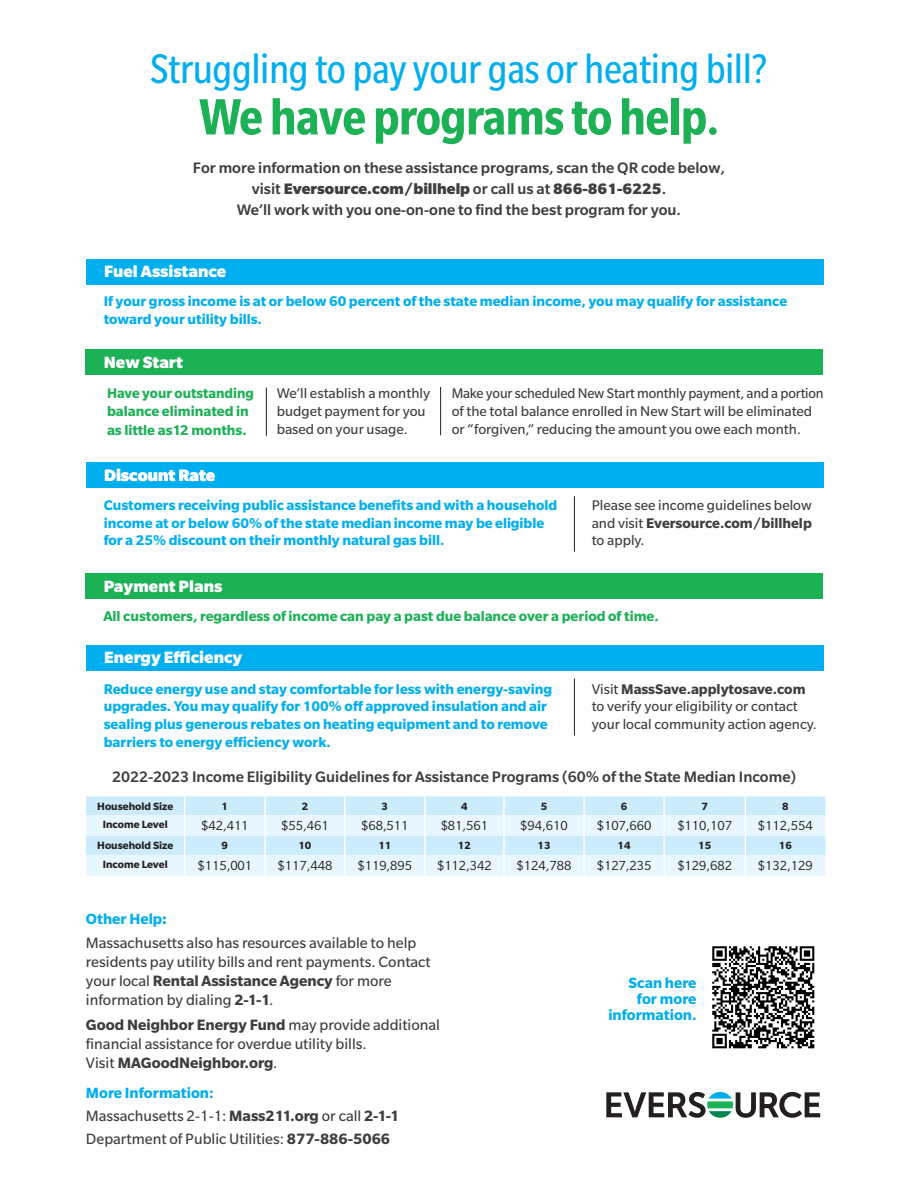
<style>
.page{position:relative;width:918px;height:1188px;background:#fff}
.page>*{position:absolute;margin:0;border:0;box-sizing:border-box;transform-origin:0 0}
.t1{font:700 condensed 55.5px "Slate Pro";letter-spacing:-.01em;color:#1db156}
.t2{font:condensed 45px "Slate Pro";letter-spacing:-.01em;color:#00aeef}
.t3{font:900 17.85px "Slate Pro";color:#fff}
.t4{font:500 16.5px/21px "Slate Pro";color:#3e3e3f;text-align:center}
.t5{font:16.35px/19px "Slate Pro";color:#3e3e3f}
.t6{font:700 16.05px/16px "Slate Pro";color:#00aeef;text-align:right}
.t7{font:700 15.3px/17.9px "Slate Pro";color:#00aeef}
.t8{font:15.3px/17.9px "Slate Pro";color:#3e3e3f}
.t9{font:15.3px/17.9px "Slate Pro";color:#3e3e3f;scale:.96 1}
.t10{font:700 15.3px/18.3px "Slate Pro";color:#1db156}
.t11{font:14.25px "Slate Pro";color:#231f20}
.t12{font:700 11.4px "Slate Pro";color:#231f20}
.s1{font-weight:900}
.s2{font-weight:700}
</style>
<div class="page">
<hr style="left:266px;top:388px;width:1px;height:48px;background:#231f20">
<hr style="left:440px;top:387px;width:1px;height:48px;background:#231f20">
<hr style="left:574px;top:496px;width:1px;height:56px;background:#231f20">
<hr style="left:574px;top:678px;width:1px;height:58px;background:#231f20">
<div style="left:85px;top:349px;width:738px;height:26px;background:#1db156"></div>
<div style="left:86px;top:463px;width:738px;height:25px;background:#00aeef"></div>
<div style="left:86px;top:259px;width:738px;height:26px;background:#00aeef"></div>
<div style="left:86px;top:645px;width:738px;height:25px;background:#00aeef"></div>
<div style="left:85px;top:573px;width:738px;height:26px;background:#1db156"></div>
<svg style="left:606px;top:1092px;width:214px;height:26px"></svg>
<svg style="left:86px;top:796px;width:739px;height:80px;background:#dbf1fc"></svg>
<img style="left:712px;top:946px;width:103px;height:103px">
<p class="t2" style="left:151px;top:46px;width:618px">Struggling to pay your gas or heating bill?</p>
<p class="t1" style="left:199px;top:87px;width:522px">We have programs to help.</p>
<p class="t4" style="left:193px;top:157px;width:534px">For more information on these assistance programs, scan the QR code below, visit <span class="s1">Eversource.com/billhelp</span> or call us at <span class="s1">866-861-6225</span>.<br>We’ll work with you one-on-one to find the best program for you.</p>
<p class="t3" style="left:104px;top:262px;width:124px">Fuel Assistance</p>
<p class="t7" style="left:104px;top:292px;width:685px">If your gross income is at or below 60 percent of the state median income, you may qualify for assistance toward your utility bills.</p>
<p class="t3" style="left:104px;top:352px;width:81px">New Start</p>
<p class="t10" style="left:107px;top:384px;width:148px">Have your outstanding balance eliminated in as little as12 months.</p>
<p class="t8" style="left:277px;top:384px;width:155px">We’ll establish a monthly budget payment for you based on your usage.</p>
<p class="t9" style="left:452px;top:384px;width:389px">Make your scheduled New Start monthly payment, and a portion of the total balance enrolled in New Start will be eliminated or “forgiven,” reducing the amount you owe each month.</p>
<p class="t3" style="left:104px;top:465px;width:113px">Discount Rate</p>
<p class="t7" style="left:104px;top:496px;width:455px">Customers receiving public assistance benefits and with a household income at or below 60% of the state median income may be eligible for a 25% discount on their monthly natural gas bill.</p>
<p class="t3" style="left:104px;top:576px;width:120px">Payment Plans</p>
<p class="t8" style="left:592px;top:496px;width:222px;text-align:justify">Please see income guidelines below and visit <span class="s2">Eversource.com/billhelp </span>to apply.</p>
<p class="t10" style="left:103px;top:607px;width:557px">All customers, regardless of income can pay a past due balance over a period of time.</p>
<p class="t3" style="left:104px;top:647px;width:140px">Energy Efficiency</p>
<p class="t7" style="left:104px;top:680px;width:450px">Reduce energy use and stay comfortable for less with energy-saving upgrades. You may qualify for 100% off approved insulation and air sealing plus generous rebates on heating equipment and to remove barriers to energy efficiency work.</p>
<p class="t8" style="left:592px;top:680px;width:226px">Visit <span class="s2">MassSave.applytosave.com </span>to verify your eligibility or contact your local community action agency.</p>
<p class="t4" style="left:112px;top:766px;width:686px">2022-2023 Income Eligibility Guidelines for Assistance Programs (60% of the State Median Income)</p>
<p class="t12" style="left:97px;top:800px;width:78px">Household Size</p>
<p class="t12" style="left:222px;top:800px;width:8px">1</p>
<p class="t12" style="left:302px;top:800px;width:8px">2</p>
<p class="t12" style="left:382px;top:800px;width:8px">3</p>
<p class="t12" style="left:461px;top:800px;width:8px">4</p>
<p class="t12" style="left:541px;top:800px;width:8px">5</p>
<p class="t12" style="left:621px;top:800px;width:8px">6</p>
<p class="t12" style="left:701px;top:800px;width:8px">7</p>
<p class="t12" style="left:782px;top:800px;width:8px">8</p>
<p class="t12" style="left:103px;top:819px;width:66px">Income Level</p>
<p class="t11" style="left:201px;top:818px;width:49px">$42,411</p>
<p class="t11" style="left:281px;top:818px;width:49px">$55,461</p>
<p class="t11" style="left:361px;top:818px;width:49px">$68,511</p>
<p class="t11" style="left:441px;top:818px;width:49px">$81,561</p>
<p class="t11" style="left:520px;top:818px;width:49px">$94,610</p>
<p class="t11" style="left:597px;top:818px;width:56px">$107,660</p>
<p class="t11" style="left:677px;top:818px;width:56px">$110,107</p>
<p class="t11" style="left:758px;top:818px;width:56px">$112,554</p>
<p class="t12" style="left:97px;top:839px;width:78px">Household Size</p>
<p class="t12" style="left:222px;top:839px;width:8px">9</p>
<p class="t12" style="left:298px;top:839px;width:14px">10</p>
<p class="t12" style="left:378px;top:839px;width:14px">11</p>
<p class="t12" style="left:458px;top:839px;width:14px">12</p>
<p class="t12" style="left:538px;top:839px;width:14px">13</p>
<p class="t12" style="left:618px;top:839px;width:14px">14</p>
<p class="t12" style="left:698px;top:839px;width:14px">15</p>
<p class="t12" style="left:779px;top:839px;width:14px">16</p>
<p class="t12" style="left:103px;top:858px;width:66px">Income Level</p>
<p class="t11" style="left:197px;top:858px;width:56px">$115,001</p>
<p class="t11" style="left:278px;top:858px;width:56px">$117,448</p>
<p class="t11" style="left:357px;top:858px;width:56px">$119,895</p>
<p class="t11" style="left:437px;top:858px;width:56px">$112,342</p>
<p class="t11" style="left:517px;top:858px;width:56px">$124,788</p>
<p class="t11" style="left:597px;top:858px;width:56px">$127,235</p>
<p class="t11" style="left:677px;top:858px;width:56px">$129,682</p>
<p class="t11" style="left:758px;top:858px;width:56px">$132,129</p>
<p class="t6" style="left:86px;top:911px;width:83px">Other Help<span class="s1">:</span></p>
<p class="t5" style="left:86px;top:933px;width:346px">Massachusetts also has resources available to help residents pay utility bills and rent payments. Contact your local <span class="s2">Rental Assistance Agency</span> for more information by dialing <span class="s2">2-1-1</span>.</p>
<p class="t5" style="left:86px;top:1015px;width:356px"><span class="s2">Good Neighbor Energy Fund</span> may provide additional financial assistance for overdue utility bills.<br>Visit <span class="s2">MAGoodNeighbor.org</span>.</p>
<p class="t6" style="left:86px;top:1084px;width:129px">More Information:</p>
<p class="t5" style="left:86px;top:1106px;width:315px">Massachusetts 2-1-1: <span class="s2">Mass211.org</span> or call <span class="s2">2-1-1</span></p>
<p class="t5" style="left:86px;top:1129px;width:306px">Department of Public Utilities: <span class="s2">877-886-5066</span></p>
<p class="t6" style="left:608px;top:975px;width:90px">Scan here for more information.</p>
</div>
